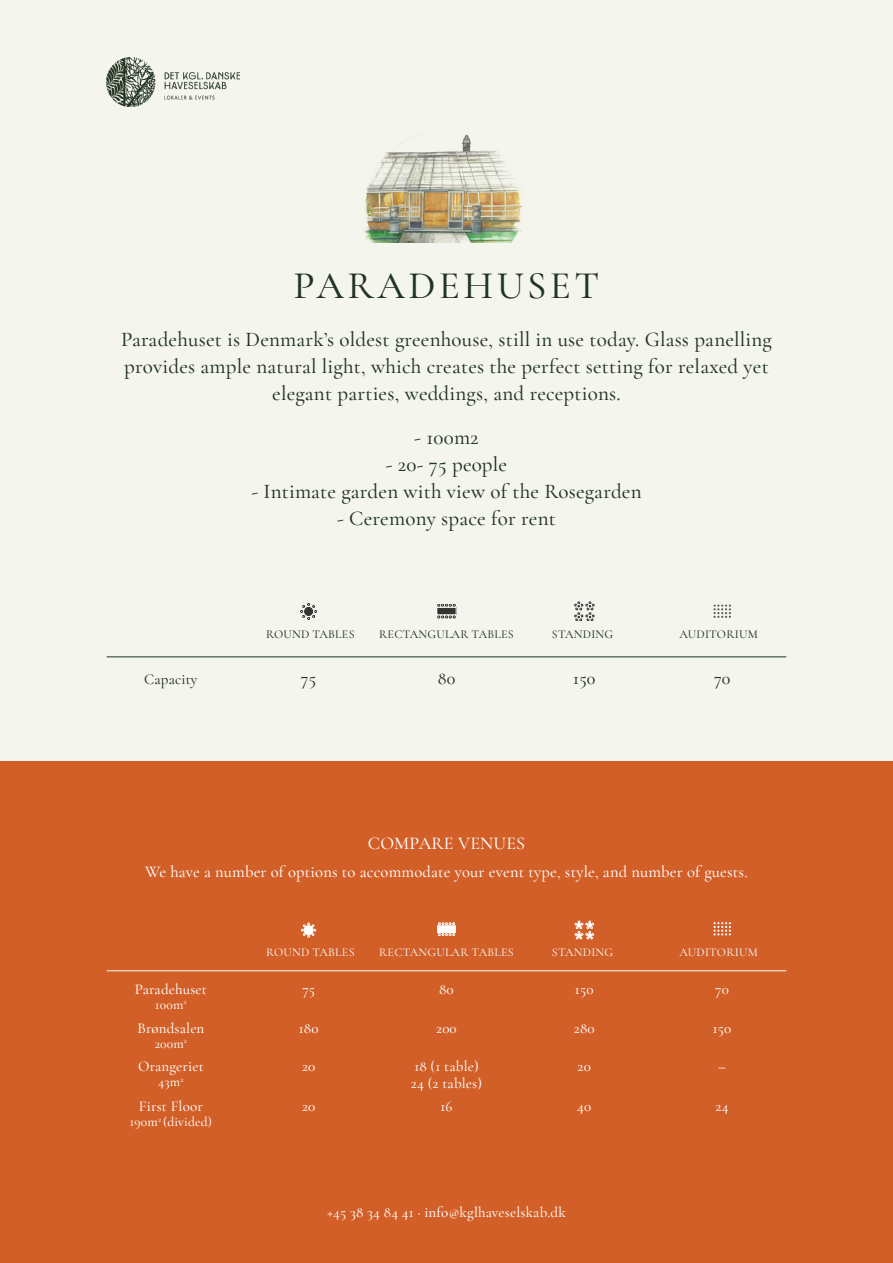
<style>
.page{position:relative;width:893px;height:1263px;background:#f4f5ec}
.page>*{position:absolute;margin:0;border:0;box-sizing:border-box;transform-origin:0 0}
.t1{font:500 39px "Cormorant Garamond";letter-spacing:.09em;color:#213321}
.t2{font:500 21px/27px "Cormorant Garamond";letter-spacing:.01em;color:#213321;text-align:center}
.t3{font:500 18px "Cormorant Garamond";letter-spacing:.01em;color:#fff}
.t4{font:500 18px "Cormorant Garamond";letter-spacing:.01em;color:#213321}
.t5{font:500 16.5px "Cormorant Garamond";letter-spacing:.01em;color:#fff}
.t6{font:500 15px "Cormorant Garamond";letter-spacing:.01em;color:#fff}
.t7{font:500 15px "Cormorant Garamond";letter-spacing:.01em;color:#213321}
.t8{font:500 13.5px "Cormorant Garamond";letter-spacing:.01em;color:#fff}
.t9{font:500 12px "Cormorant Garamond";letter-spacing:.02em;color:#233423}
.t10{font:500 12px "Cormorant Garamond";letter-spacing:.02em;color:#f4f4f4}
</style>
<div class="page">
<div style="left:0;top:761px;width:893px;height:502px;background:#d25f27"></div>
<svg style="left:301px;top:603px;width:16px;height:16px"></svg>
<svg style="left:304px;top:606px;width:10px;height:10px"></svg>
<div style="left:303px;top:606px;width:11px;height:11px;border:1px solid #fff;border-radius:50%"></div>
<div style="left:437px;top:607px;width:19px;height:8px;background:#343531"></div>
<div style="left:437px;top:607px;width:19px;height:8px;border:1px solid #fff"></div>
<svg style="left:438px;top:604px;width:17px;height:2px"></svg>
<svg style="left:438px;top:616px;width:17px;height:2px"></svg>
<svg style="left:575px;top:602px;width:19px;height:19px"></svg>
<svg style="left:713px;top:604px;width:18px;height:14px"></svg>
<svg style="left:301px;top:923px;width:15px;height:14px"></svg>
<div style="left:304px;top:926px;width:9px;height:9px;background:#fff;border-radius:50%"></div>
<div style="left:304px;top:925px;width:9px;height:10px;border:1px solid #fff;border-radius:50%"></div>
<div style="left:438px;top:926px;width:17px;height:6px;background:#fff"></div>
<div style="left:437px;top:926px;width:18px;height:7px;border:1px solid #fff"></div>
<svg style="left:438px;top:922px;width:17px;height:3px"></svg>
<svg style="left:438px;top:933px;width:17px;height:3px"></svg>
<svg style="left:575px;top:921px;width:19px;height:18px"></svg>
<svg style="left:713px;top:922px;width:18px;height:13px"></svg>
<hr style="left:107px;top:657px;width:679px;height:1px;background:#213321">
<hr style="left:107px;top:970px;width:679px;height:1px;background:#fff">
<img style="left:106px;top:57px;width:134px;height:49px">
<img style="left:364px;top:134px;width:159px;height:108px">
<p class="t1" style="left:294px;top:261px;width:307px">PARADEHUSET</p>
<p class="t2" style="left:121px;top:326px;width:652px">Paradehuset is Denmark’s oldest greenhouse, still in use today. Glass panelling provides ample natural light, which creates the perfect setting for relaxed yet elegant parties, weddings, and receptions.</p>
<p class="t2" style="left:414px;top:424px;width:66px">- 100m2</p>
<p class="t2" style="left:386px;top:451px;width:123px">- 20- 75 people</p>
<p class="t2" style="left:251px;top:478px;width:392px">- Intimate garden with view of the Rosegarden</p>
<p class="t2" style="left:337px;top:505px;width:220px">- Ceremony space for rent</p>
<p class="t9" style="left:266px;top:627px;width:90px">ROUND TABLES</p>
<p class="t9" style="left:379px;top:627px;width:136px">RECTANGULAR TABLES</p>
<p class="t9" style="left:552px;top:627px;width:63px">STANDING</p>
<p class="t9" style="left:679px;top:627px;width:80px">AUDITORIUM</p>
<p class="t7" style="left:144px;top:670px;width:55px">Capacity</p>
<p class="t4" style="left:301px;top:667px;width:17px">75</p>
<p class="t4" style="left:438px;top:667px;width:19px">80</p>
<p class="t4" style="left:573px;top:667px;width:24px">150</p>
<p class="t4" style="left:714px;top:667px;width:18px">70</p>
<p class="t3" style="left:368px;top:832px;width:159px">COMPARE VENUES</p>
<p class="t5" style="left:145px;top:862px;width:604px">We have a number of options to accommodate your event type, style, and number of guests.</p>
<p class="t10" style="left:266px;top:945px;width:90px">ROUND TABLES</p>
<p class="t10" style="left:379px;top:945px;width:136px">RECTANGULAR TABLES</p>
<p class="t10" style="left:552px;top:945px;width:63px">STANDING</p>
<p class="t10" style="left:679px;top:945px;width:80px">AUDITORIUM</p>
<p class="t6" style="left:135px;top:980px;width:74px">Paradehuset</p>
<p class="t8" style="left:155px;top:996px;width:33px">100m<sup>2</sup></p>
<p class="t6" style="left:302px;top:980px;width:14px">75</p>
<p class="t6" style="left:439px;top:980px;width:16px">80</p>
<p class="t6" style="left:575px;top:980px;width:20px">150</p>
<p class="t6" style="left:715px;top:980px;width:15px">70</p>
<p class="t6" style="left:137px;top:1019px;width:68px">Brøndsalen</p>
<p class="t8" style="left:155px;top:1035px;width:34px">200m<sup>2</sup></p>
<p class="t6" style="left:299px;top:1019px;width:21px">180</p>
<p class="t6" style="left:436px;top:1019px;width:22px">200</p>
<p class="t6" style="left:574px;top:1019px;width:22px">280</p>
<p class="t6" style="left:713px;top:1019px;width:20px">150</p>
<p class="t6" style="left:138px;top:1057px;width:67px">Orangeriet</p>
<p class="t8" style="left:158px;top:1074px;width:27px">43m<sup>2</sup></p>
<p class="t6" style="left:302px;top:1057px;width:15px">20</p>
<p class="t6" style="left:414px;top:1057px;width:66px">18 (1 table)</p>
<p class="t6" style="left:411px;top:1074px;width:73px">24 (2 tables)</p>
<p class="t6" style="left:578px;top:1057px;width:15px">20</p>
<p class="t6" style="left:718px;top:1057px;width:9px">–</p>
<p class="t6" style="left:139px;top:1097px;width:65px">First Floor</p>
<p class="t8" style="left:130px;top:1114px;width:84px">190m<sup>2</sup> (divided)</p>
<p class="t6" style="left:302px;top:1097px;width:15px">20</p>
<p class="t6" style="left:440px;top:1097px;width:14px">16</p>
<p class="t6" style="left:577px;top:1097px;width:16px">40</p>
<p class="t6" style="left:716px;top:1097px;width:14px">24</p>
<p class="t6" style="left:327px;top:1203px;width:240px">+45 38 34 84 41 · info@kglhaveselskab.dk</p>
</div>
